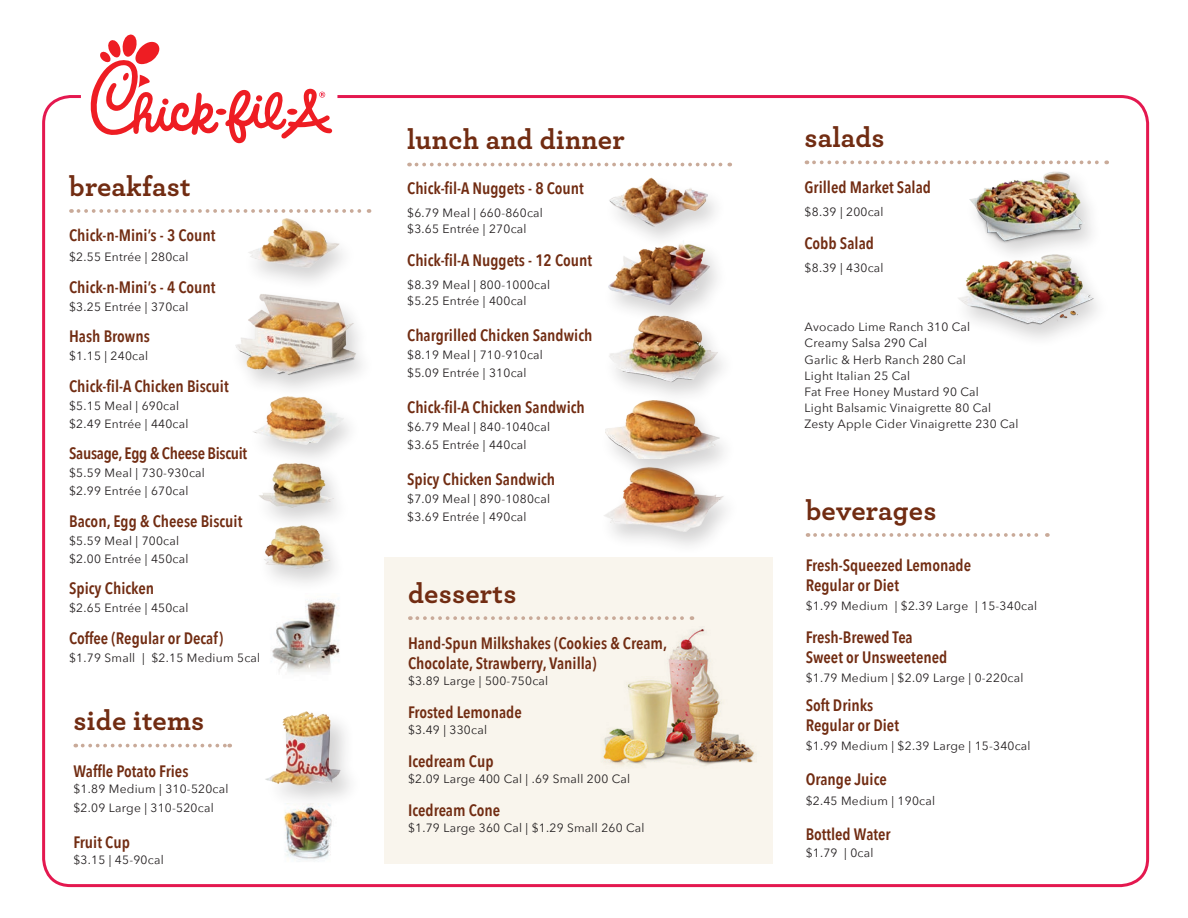
<style>
.page{position:relative;width:1188px;height:918px;background:#fff}
.page>*{position:absolute;margin:0;border:0;box-sizing:border-box;transform-origin:0 0}
.t1{font:700 28.5px "Archer";letter-spacing:.01em;color:#712c12}
.t2{font:600 16.5px/19.5px "Avenir Next Condensed";color:#712c12}
.t3{font:600 16.5px "Avenir Next Condensed";letter-spacing:-.02em;color:#712c12}
.t4{font:12px/16.2px "Avenir Next";letter-spacing:.02em;color:#231f20}
</style>
<div class="page">
<div style="left:384px;top:557px;width:389px;height:307px;background:#f9f5ed"></div>
<svg style="left:83px;top:744px;width:147px;height:3px"></svg>
<svg style="left:815px;top:533px;width:233px;height:4px"></svg>
<svg style="left:814px;top:160px;width:293px;height:4px"></svg>
<svg style="left:417px;top:616px;width:275px;height:4px"></svg>
<svg style="left:78px;top:209px;width:292px;height:4px"></svg>
<svg style="left:416px;top:163px;width:314px;height:3px"></svg>
<svg style="left:91px;top:35px;width:241px;height:108px"></svg>
<div style="left:229px;top:290px;width:147px;height:109px;background:#231f20;opacity:.2"></div>
<img style="left:235px;top:294px;width:122px;height:82px">
<div style="left:242px;top:214px;width:117px;height:78px;background:#231f20;opacity:.2"></div>
<img style="left:247px;top:218px;width:96px;height:51px">
<div style="left:247px;top:392px;width:116px;height:77px;background:#231f20;opacity:.2"></div>
<img style="left:251px;top:396px;width:92px;height:49px">
<div style="left:258px;top:522px;width:91px;height:71px;background:#231f20;opacity:.2"></div>
<img style="left:263px;top:532px;width:70px;height:38px">
<div style="left:252px;top:459px;width:101px;height:73px;background:#231f20;opacity:.2"></div>
<img style="left:258px;top:463px;width:78px;height:46px">
<img style="left:284px;top:811px;width:48px;height:50px">
<div style="left:263px;top:708px;width:101px;height:103px;background:#231f20;opacity:.2"></div>
<img style="left:263px;top:712px;width:81px;height:75px">
<img style="left:271px;top:599px;width:69px;height:74px">
<div style="left:603px;top:174px;width:125px;height:76px;background:#231f20;opacity:.2"></div>
<img style="left:609px;top:177px;width:99px;height:50px">
<div style="left:601px;top:238px;width:129px;height:91px;background:#231f20;opacity:.2"></div>
<img style="left:609px;top:240px;width:101px;height:68px">
<div style="left:597px;top:463px;width:146px;height:93px;background:#231f20;opacity:.2"></div>
<img style="left:604px;top:485px;width:125px;height:48px">
<div style="left:598px;top:396px;width:141px;height:89px;background:#231f20;opacity:.2"></div>
<img style="left:606px;top:406px;width:118px;height:53px">
<div style="left:602px;top:312px;width:135px;height:94px;background:#231f20;opacity:.2"></div>
<img style="left:609px;top:316px;width:109px;height:66px">
<img style="left:603px;top:629px;width:152px;height:137px">
<div style="left:963px;top:167px;width:142px;height:99px;background:#231f20;opacity:.2"></div>
<img style="left:969px;top:172px;width:117px;height:72px">
<div style="left:951px;top:250px;width:161px;height:99px;background:#231f20;opacity:.2"></div>
<img style="left:956px;top:254px;width:137px;height:72px">
<p class="t1" style="left:69px;top:164px;width:123px">breakfast</p>
<p class="t2" style="left:69px;top:225px;width:148px">Chick-n-Mini’s - 3 Count</p>
<p class="t4" style="left:69px;top:248px;width:121px">$2.55 Entrée | 280cal</p>
<p class="t2" style="left:69px;top:277px;width:148px">Chick-n-Mini’s - 4 Count</p>
<p class="t4" style="left:69px;top:298px;width:121px">$3.25 Entrée | 370cal</p>
<p class="t2" style="left:69px;top:326px;width:82px">Hash Browns</p>
<p class="t4" style="left:69px;top:347px;width:81px">$1.15 | 240cal</p>
<p class="t2" style="left:69px;top:376px;width:161px">Chick-fil-A Chicken Biscuit</p>
<p class="t4" style="left:69px;top:396px;width:121px;line-height:18px">$5.15 Meal | 690cal $2.49 Entrée | 440cal</p>
<p class="t3" style="left:69px;top:439px;width:180px">Sausage, Egg &amp; Cheese Biscuit</p>
<p class="t4" style="left:69px;top:463px;width:137px;line-height:18px">$5.59 Meal | 730-930cal $2.99 Entrée | 670cal</p>
<p class="t2" style="left:69px;top:511px;width:175px">Bacon, Egg &amp; Cheese Biscuit</p>
<p class="t4" style="left:69px;top:531px;width:121px;line-height:18px">$5.59 Meal | 700cal $2.00 Entrée | 450cal</p>
<p class="t2" style="left:69px;top:578px;width:87px">Spicy Chicken</p>
<p class="t4" style="left:69px;top:599px;width:121px">$2.65 Entrée | 450cal</p>
<p class="t2" style="left:69px;top:628px;width:156px">Coffee (Regular or Decaf)</p>
<p class="t4" style="left:69px;top:649px;width:193px">$1.79 Small | $2.15 Medium 5cal</p>
<h2 class="t1" style="left:73px;top:698px;width:132px">side items</h2>
<p class="t2" style="left:73px;top:761px;width:117px">Waffle Potato Fries</p>
<p class="t4" style="left:73px;top:780px;width:157px">$1.89 Medium | 310-520cal</p>
<p class="t4" style="left:73px;top:800px;width:142px">$2.09 Large | 310-520cal</p>
<p class="t2" style="left:73px;top:832px;width:58px">Fruit Cup</p>
<p class="t4" style="left:73px;top:851px;width:92px">$3.15 | 45-90cal</p>
<h1 class="t1" style="left:407px;top:117px;width:219px">lunch and dinner</h1>
<h1 class="t1" style="left:805px;top:115px;width:82px">salads</h1>
<p class="t2" style="left:407px;top:178px;width:178px">Chick-fil-A Nuggets - 8 Count</p>
<p class="t4" style="left:407px;top:204px;width:137px">$6.79 Meal | 660-860cal $3.65 Entrée | 270cal</p>
<p class="t2" style="left:407px;top:250px;width:186px">Chick-fil-A Nuggets - 12 Count</p>
<p class="t4" style="left:407px;top:276px;width:144px">$8.39 Meal | 800-1000cal $5.25 Entrée | 400cal</p>
<p class="t2" style="left:407px;top:325px;width:187px">Chargrilled Chicken Sandwich</p>
<p class="t4" style="left:407px;top:345px;width:137px;line-height:18px">$8.19 Meal | 710-910cal $5.09 Entrée | 310cal</p>
<p class="t2" style="left:407px;top:397px;width:179px">Chick-fil-A Chicken Sandwich</p>
<p class="t4" style="left:407px;top:417px;width:144px;line-height:18px">$6.79 Meal | 840-1040cal $3.65 Entrée | 440cal</p>
<p class="t2" style="left:407px;top:469px;width:150px">Spicy Chicken Sandwich</p>
<p class="t4" style="left:407px;top:489px;width:144px;line-height:18px">$7.09 Meal | 890-1080cal $3.69 Entrée | 490cal</p>
<h2 class="t1" style="left:408px;top:571px;width:110px">desserts</h2>
<p class="t2" style="left:408px;top:633px;width:261px">Hand-Spun Milkshakes (Cookies &amp; Cream,</p>
<p class="t4" style="left:408px;top:672px;width:142px">$3.89 Large | 500-750cal</p>
<p class="t2" style="left:408px;top:702px;width:115px">Frosted Lemonade</p>
<p class="t4" style="left:408px;top:721px;width:81px">$3.49 | 330cal</p>
<p class="t2" style="left:408px;top:751px;width:87px">Icedream Cup</p>
<p class="t4" style="left:408px;top:770px;width:224px">$2.09 Large 400 Cal | .69 Small 200 Cal</p>
<p class="t2" style="left:408px;top:800px;width:94px">Icedream Cone</p>
<p class="t4" style="left:408px;top:819px;width:238px">$1.79 Large 360 Cal | $1.29 Small 260 Cal</p>
<h2 class="t2" style="left:408px;top:653px;width:190px">Chocolate, Strawberry, Vanilla)</h2>
<p class="t2" style="left:805px;top:178px;width:128px">Grilled Market Salad</p>
<p class="t4" style="left:805px;top:204px;width:81px">$8.39 | 200cal</p>
<p class="t2" style="left:805px;top:233px;width:71px">Cobb Salad</p>
<p class="t4" style="left:805px;top:259px;width:81px">$8.39 | 430cal</p>
<p class="t4" style="left:805px;top:319px;width:216px">Avocado Lime Ranch 310 Cal<br>Creamy Salsa 290 Cal<br>Garlic &amp; Herb Ranch 280 Cal<br>Light Italian 25 Cal<br>Fat Free Honey Mustard 90 Cal<br>Light Balsamic Vinaigrette 80 Cal<br>Zesty Apple Cider Vinaigrette 230 Cal</p>
<h2 class="t1" style="left:806px;top:488px;width:132px">beverages</h2>
<p class="t2" style="left:806px;top:555px;width:167px">Fresh-Squeezed Lemonade<br>Regular or Diet</p>
<p class="t4" style="left:806px;top:598px;width:233px">$1.99 Medium | $2.39 Large | 15-340cal</p>
<p class="t2" style="left:806px;top:627px;width:143px">Fresh-Brewed Tea<br>Sweet or Unsweetened</p>
<p class="t4" style="left:806px;top:670px;width:219px">$1.79 Medium | $2.09 Large | 0-220cal</p>
<p class="t2" style="left:806px;top:695px;width:95px">Soft Drinks<br>Regular or Diet</p>
<p class="t4" style="left:806px;top:737px;width:226px">$1.99 Medium | $2.39 Large | 15-340cal</p>
<p class="t2" style="left:806px;top:769px;width:83px">Orange Juice</p>
<p class="t4" style="left:806px;top:792px;width:131px">$2.45 Medium | 190cal</p>
<p class="t2" style="left:806px;top:824px;width:86px">Bottled Water</p>
<p class="t4" style="left:806px;top:844px;width:69px">$1.79 | 0cal</p>
</div>
